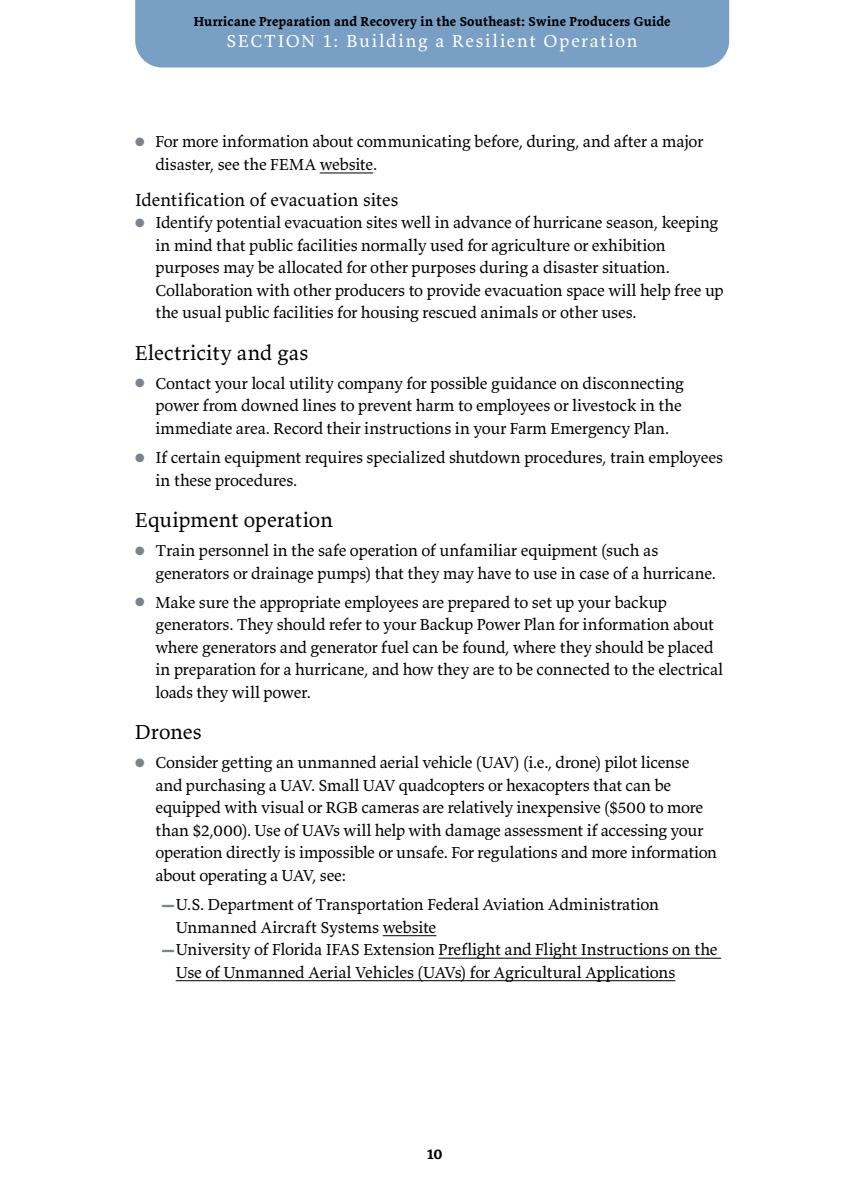
<style>
.page{position:relative;width:864px;height:1188px;background:#fff}
.page>*{position:absolute;margin:0;border:0;box-sizing:border-box;transform-origin:0 0}
.t1{font:21px "Valkyrie T3";letter-spacing:.005em;color:#000}
.t2{font:18px "Valkyrie T3";letter-spacing:.095em;color:#fff}
.t3{font:18px "Valkyrie T3";letter-spacing:-.005em;color:#000}
.t4{font:16.5px/22.5px "Valkyrie T3";letter-spacing:-.01em;color:#000}
.t5{font:700 15px "Valkyrie T3";color:#000}
.t6{font:700 13.5px "Valkyrie T3";letter-spacing:.02em;color:#000}
.s1{color:#79858d}
.s2{font-family:"Times New Roman";font-size:12px;color:#79858d}
</style>
<div class="page">
<div style="left:135px;top:0;width:594px;height:68px;background:#799fc4"></div>
<hr style="left:320px;top:173px;width:53px;height:1px;background:#000">
<hr style="left:383px;top:935px;width:53px;height:1px;background:#000">
<hr style="left:438px;top:958px;width:283px;height:1px;background:#000">
<hr style="left:176px;top:980px;width:499px;height:1px;background:#000">
<p class="t6" style="left:194px;top:13px;width:478px">Hurricane Preparation and Recovery in the Southeast: Swine Producers Guide</p>
<p class="t2" style="left:227px;top:30px;width:413px">SECTION 1: Building a Resilient Operation</p>
<p class="t4" style="left:155px;top:130px;width:549px;text-indent:-20px"><span class="s1">●</span> For more information about communicating before, during, and after a major disaster, see the FEMA website.</p>
<p class="t3" style="left:135px;top:188px;width:265px">Identification of evacuation sites</p>
<p class="t4" style="left:155px;top:211px;width:570px;text-indent:-20px"><span class="s1">●</span> Identify potential evacuation sites well in advance of hurricane season, keeping in mind that public facilities normally used for agriculture or exhibition purposes may be allocated for other purposes during a disaster situation.<br>Collaboration with other producers to provide evacuation space will help free up the usual public facilities for housing rescued animals or other uses.</p>
<p class="t1" style="left:135px;top:339px;width:175px">Electricity and gas</p>
<p class="t4" style="left:155px;top:372px;width:530px;text-indent:-20px"><span class="s1">●</span> Contact your local utility company for possible guidance on disconnecting power from downed lines to prevent harm to employees or livestock in the immediate area. Record their instructions in your Farm Emergency Plan.</p>
<p class="t4" style="left:155px;top:446px;width:569px;text-indent:-20px"><span class="s1">●</span> If certain equipment requires specialized shutdown procedures, train employees in these procedures.</p>
<p class="t1" style="left:135px;top:506px;width:199px">Equipment operation</p>
<p class="t4" style="left:155px;top:539px;width:562px;text-indent:-20px"><span class="s1">●</span> Train personnel in the safe operation of unfamiliar equipment (such as generators or drainage pumps) that they may have to use in case of a hurricane.</p>
<p class="t4" style="left:155px;top:591px;width:569px;text-indent:-20px"><span class="s1">●</span> Make sure the appropriate employees are prepared to set up your backup generators. They should refer to your Backup Power Plan for information about where generators and generator fuel can be found, where they should be placed in preparation for a hurricane, and how they are to be connected to the electrical loads they will power.</p>
<p class="t1" style="left:135px;top:719px;width:68px">Drones</p>
<p class="t4" style="left:155px;top:751px;width:563px;text-indent:-20px"><span class="s1">●</span> Consider getting an unmanned aerial vehicle (UAV) (i.e., drone) pilot license and purchasing a UAV. Small UAV quadcopters or hexacopters that can be equipped with visual or RGB cameras are relatively inexpensive ($500 to more than $2,000). Use of UAVs will help with damage assessment if accessing your operation directly is impossible or unsafe. For regulations and more information about operating a UAV, see:</p>
<p class="t4" style="left:162px;top:893px;width:498px"><span class="s2">▬</span>U.S. Department of Transportation Federal Aviation Administration</p>
<p class="t4" style="left:176px;top:915px;width:262px">Unmanned Aircraft Systems website</p>
<p class="t4" style="left:162px;top:938px;width:557px"><span class="s2">▬</span>University of Florida IFAS Extension Preflight and Flight Instructions on the</p>
<p class="t4" style="left:176px;top:960px;width:501px">Use of Unmanned Aerial Vehicles (UAVs) for Agricultural Applications</p>
<p class="t5" style="left:427px;top:1144px;width:18px">10</p>
</div>
